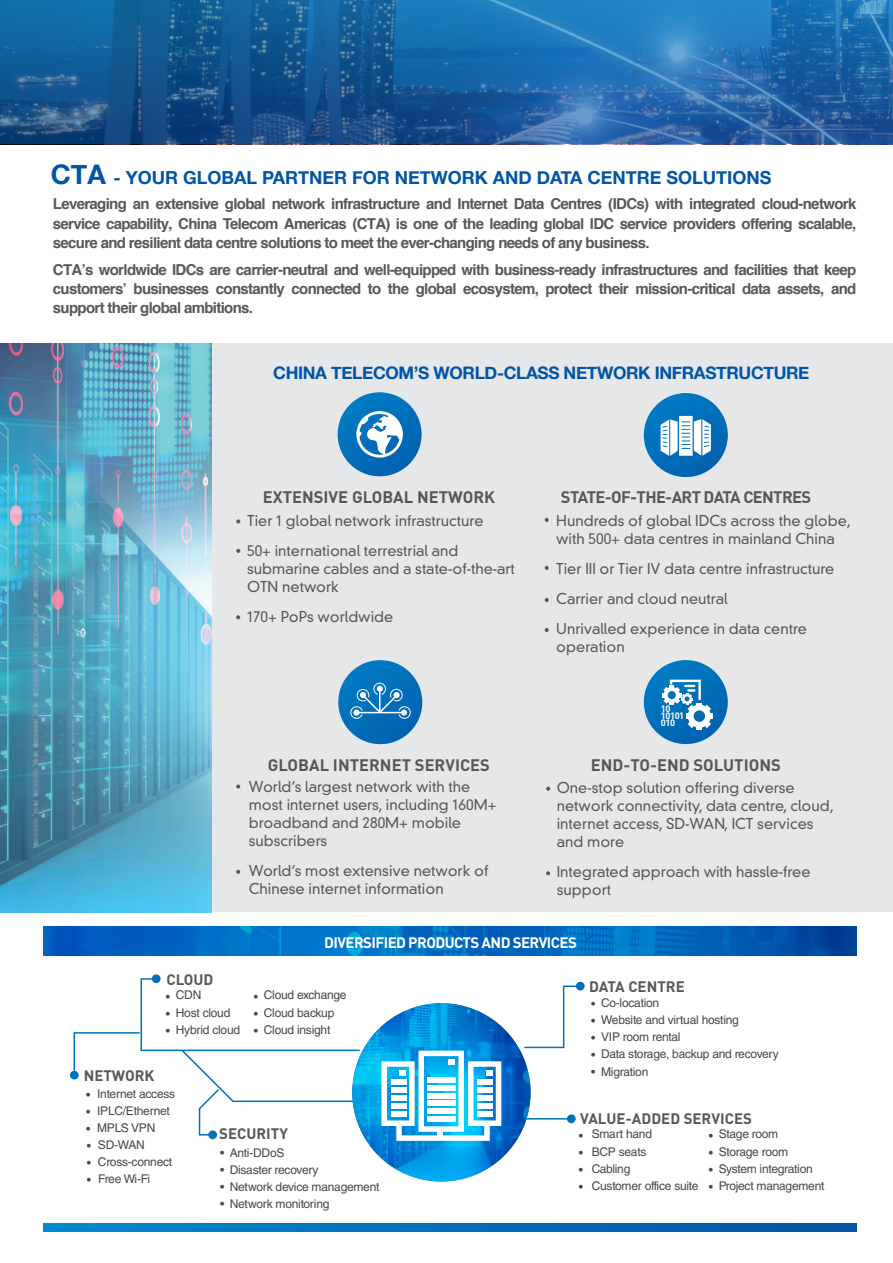
<style>
.page{position:relative;width:893px;height:1263px;background:#fff}
.page>*{position:absolute;margin:0;border:0;box-sizing:border-box;transform-origin:0 0}
.t1{font:700 18px "Helvetica Neue";color:#0154a6}
.t2{font:700 17.25px "Helvetica Neue";letter-spacing:-.02em;color:#0154a6}
.t3{font:700 16.5px "DIN";color:#57585a}
.t4{font:700 16.5px "DIN";letter-spacing:-.04em;color:#57585a}
.t5{font:700 15px/19.2px "Helvetica";letter-spacing:-.045em;color:#57585a;text-align:justify}
.t6{font:700 15px "DIN";color:#57585a}
.t7{font:700 15px "DIN";letter-spacing:-.04em;color:#fff}
.t8{font:300 14.55px/18px "DIN Neuzeit Grotesk Std";color:#57585a}
.t9{font:12px/17px "Helvetica LT Std";letter-spacing:-.02em;color:#464844;text-align:justify}
.t10{font:700 9.3px/6.9px "DIN";letter-spacing:-.04em;color:#fff}
.s1{font-size:27px}
</style>
<div class="page">
<svg style="left:0;top:0;width:893px;height:144px;background:#1d63a0"></svg>
<img style="left:43px;top:927px;width:813px;height:28px">
<svg style="left:43px;top:1223px;width:813px;height:8px;background:#006fba"></svg>
<svg style="left:524px;top:985px;width:58px;height:64px"></svg>
<hr style="left:519px;top:1118px;width:51px;height:1px;background:#0072bc">
<img style="left:352px;top:1003px;width:178px;height:178px;border-radius:88px">
<svg style="left:381px;top:1051px;width:120px;height:90px"></svg>
<div style="left:438px;top:1129px;width:5px;height:9px;background:#fff"></div>
<svg style="left:73px;top:978px;width:288px;height:158px"></svg>
<div style="left:208px;top:1130px;width:9px;height:9px;background:#0072bc;border-radius:50%"></div>
<div style="left:70px;top:1071px;width:9px;height:8px;background:#0072bc;border-radius:50%"></div>
<div style="left:567px;top:1114px;width:9px;height:9px;background:#0072bc;border-radius:50%"></div>
<div style="left:576px;top:982px;width:9px;height:8px;background:#0072bc;border-radius:50%"></div>
<div style="left:152px;top:974px;width:9px;height:9px;background:#0072bc;border-radius:50%"></div>
<div style="left:211px;top:344px;width:682px;height:568px;background:#e6e7e9"></div>
<svg style="left:545px;top:518px;width:4px;height:4px"></svg>
<svg style="left:545px;top:566px;width:4px;height:4px"></svg>
<svg style="left:545px;top:628px;width:4px;height:4px"></svg>
<svg style="left:545px;top:598px;width:4px;height:4px"></svg>
<svg style="left:546px;top:787px;width:4px;height:4px"></svg>
<svg style="left:546px;top:871px;width:4px;height:4px"></svg>
<svg style="left:236px;top:519px;width:4px;height:4px"></svg>
<svg style="left:236px;top:615px;width:4px;height:4px"></svg>
<svg style="left:236px;top:549px;width:4px;height:4px"></svg>
<svg style="left:236px;top:784px;width:4px;height:5px"></svg>
<svg style="left:236px;top:870px;width:4px;height:4px"></svg>
<img style="left:0;top:344px;width:212px;height:568px">
<div style="left:338px;top:392px;width:84px;height:84px;background:#006fb9;border-radius:42px"></div>
<svg style="left:644px;top:393px;width:84px;height:84px;background:#0370ba"></svg>
<svg style="left:661px;top:416px;width:50px;height:40px;background:#b5d5ea"></svg>
<div style="left:338px;top:660px;width:84px;height:84px;background:#006eb9;border-radius:42px"></div>
<svg style="left:644px;top:660px;width:84px;height:84px;background:#0370ba"></svg>
<svg style="left:350px;top:682px;width:61px;height:37px"></svg>
<svg style="left:356px;top:411px;width:47px;height:46px"></svg>
<svg style="left:662px;top:678px;width:51px;height:52px;background:#569ed0"></svg>
<p class="t1" style="left:51px;top:163px;width:722px"><span class="s1">CTA</span> - YOUR GLOBAL PARTNER FOR NETWORK AND DATA CENTRE SOLUTIONS</p>
<p class="t5" style="left:53px;top:195px;width:805px">Leveraging an extensive global network infrastructure and Internet Data Centres (IDCs) with integrated cloud-network service capability, China Telecom Americas (CTA) is one of the leading global IDC service providers offering scalable, secure and resilient data centre solutions to meet the ever-changing needs of any business.</p>
<p class="t5" style="left:53px;top:260px;width:805px">CTA’s worldwide IDCs are carrier-neutral and well-equipped with business-ready infrastructures and facilities that keep customers’ businesses constantly connected to the global ecosystem, protect their mission-critical data assets, and support their global ambitions.</p>
<p class="t2" style="left:273px;top:359px;width:538px">CHINA TELECOM’S WORLD-CLASS NETWORK INFRASTRUCTURE</p>
<p class="t3" style="left:263px;top:486px;width:234px">EXTENSIVE GLOBAL NETWORK</p>
<p class="t8" style="left:247px;top:505px;width:238px;line-height:30px">Tier 1 global network infrastructure<br>50+ international terrestrial and</p>
<p class="t8" style="left:247px;top:559px;width:269px">submarine cables and a state-of-the-art<br>OTN network</p>
<p class="t8" style="left:247px;top:607px;width:148px">170+ PoPs worldwide</p>
<p class="t3" style="left:268px;top:754px;width:224px">GLOBAL INTERNET SERVICES</p>
<p class="t8" style="left:249px;top:778px;width:249px">World’s largest network with the most internet users, including 160M+ broadband and 280M+ mobile subscribers</p>
<p class="t8" style="left:249px;top:862px;width:241px">World’s most extensive network of<br>Chinese internet information</p>
<p class="t4" style="left:561px;top:486px;width:252px">STATE-OF-THE-ART DATA CENTRES</p>
<p class="t8" style="left:556px;top:511px;width:296px">Hundreds of global IDCs across the globe, with 500+ data centres in mainland China</p>
<p class="t8" style="left:556px;top:553px;width:280px;line-height:30px">Tier III or Tier IV data centre infrastructure<br>Carrier and cloud neutral<br>Unrivalled experience in data centre</p>
<p class="t8" style="left:556px;top:637px;width:70px">operation</p>
<p class="t10" style="left:661px;top:705px;width:25px">10<br>10101<br>010</p>
<p class="t3" style="left:591px;top:754px;width:192px">END-TO-END SOLUTIONS</p>
<p class="t8" style="left:557px;top:779px;width:279px">One-stop solution offering diverse network connectivity, data centre, cloud, internet access, SD-WAN, ICT services and more</p>
<p class="t8" style="left:557px;top:863px;width:255px">Integrated approach with hassle-free support</p>
<p class="t6" style="left:84px;top:1065px;width:72px">NETWORK</p>
<p class="t7" style="left:324px;top:933px;width:254px">DIVERSIFIED PRODUCTS AND SERVICES</p>
<p class="t6" style="left:166px;top:969px;width:49px">CLOUD</p>
<p class="t9" style="left:176px;top:986px;width:66px;text-align:left">CDN<br>Host cloud<br>Hybrid cloud</p>
<p class="t9" style="left:264px;top:986px;width:84px;text-align:left">Cloud exchange<br>Cloud backup<br>Cloud insight</p>
<p class="t9" style="left:591px;top:995px;width:6px">• • • • •</p>
<p class="t6" style="left:589px;top:977px;width:97px">DATA CENTRE</p>
<p class="t9" style="left:601px;top:994px;width:179px;text-align:left">Co-location<br>Website and virtual hosting<br>VIP room rental<br>Data storage, backup and recovery<br>Migration</p>
<p class="t9" style="left:166px;top:988px;width:6px">• • •</p>
<p class="t9" style="left:254px;top:988px;width:6px">• • •</p>
<p class="t9" style="left:97px;top:1085px;width:80px;text-align:left">Internet access<br>IPLC/Ethernet<br>MPLS VPN<br>SD-WAN<br>Cross-connect<br>Free Wi-Fi</p>
<p class="t9" style="left:86px;top:1086px;width:6px">• • • • • •</p>
<p class="t6" style="left:219px;top:1124px;width:70px">SECURITY</p>
<p class="t9" style="left:220px;top:1144px;width:66px">• Anti-DDoS</p>
<p class="t9" style="left:220px;top:1161px;width:100px">• Disaster recovery</p>
<p class="t9" style="left:220px;top:1178px;width:161px">• Network device management</p>
<p class="t9" style="left:220px;top:1196px;width:111px">• Network monitoring</p>
<p class="t6" style="left:580px;top:1108px;width:173px">VALUE-ADDED SERVICES</p>
<p class="t9" style="left:592px;top:1125px;width:108px;text-align:left">Smart hand<br>BCP seats<br>Cabling<br>Customer office suite</p>
<p class="t9" style="left:719px;top:1125px;width:107px;text-align:left">Stage room<br>Storage room<br>System integration<br>Project management</p>
<p class="t9" style="left:579px;top:1127px;width:6px">• • • •</p>
<p class="t9" style="left:709px;top:1127px;width:6px">• • • •</p>
</div>
